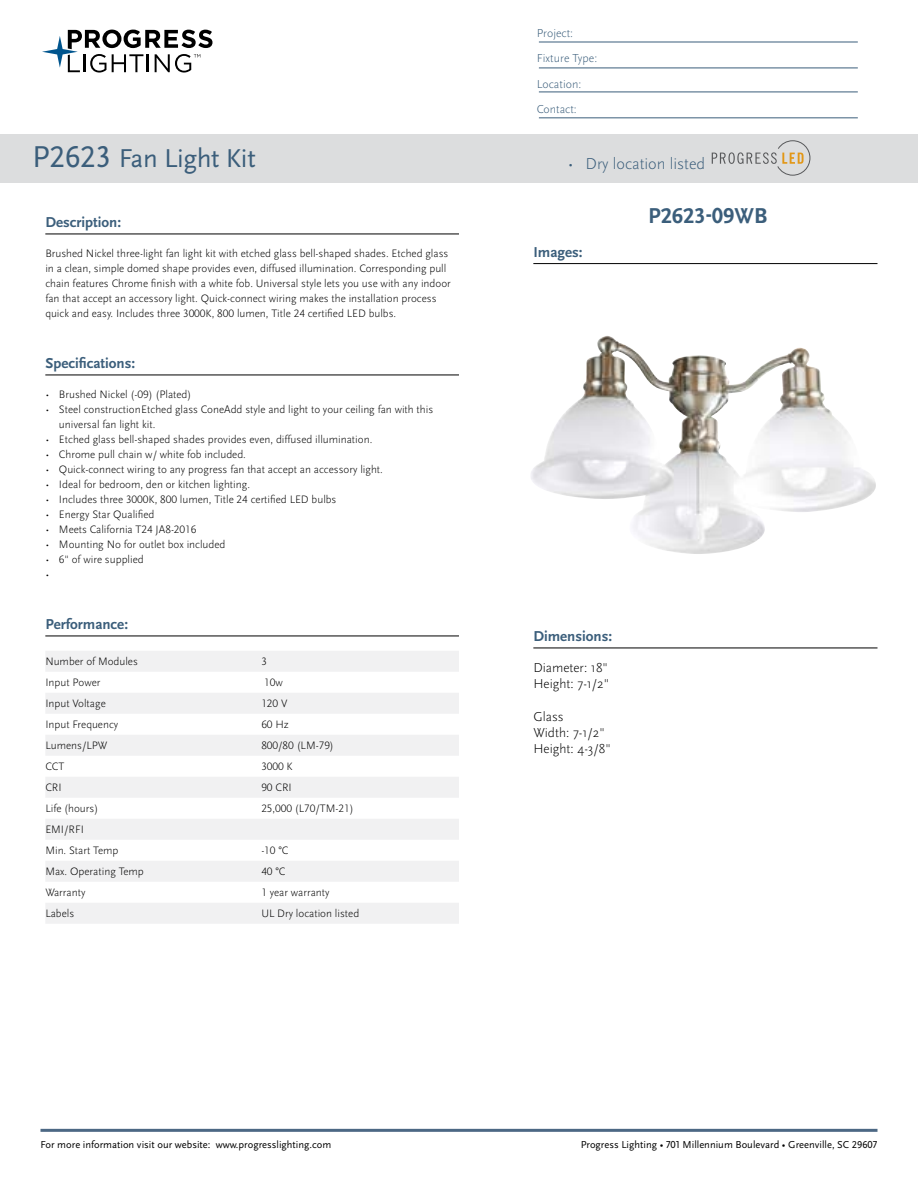
<style>
.page{position:relative;width:918px;height:1188px;background:#fff}
.page>*{position:absolute;margin:0;border:0;box-sizing:border-box;transform-origin:0 0}
.t1{font:27px "Scala Sans Pro";letter-spacing:-.01em;color:#3b5e7b}
.t2{font:700 22.5px "Scala Sans Pro";color:#3b5e7b}
.t3{font:300 16.5px "Scala Sans Pro";color:#3b5e7b}
.t4{font:700 15px "Scala Sans Pro";color:#3b5e7b}
.t5{font:300 13.5px/16.2px "Scala Sans Pro";color:#000}
.t6{font:300 12px/25.5px "Scala Sans Pro";color:#3b5e7b}
.t7{font:300 11.25px/15px "Scala Sans Pro";color:#000}
.t8{font:10.5px "Scala Sans Pro";color:#000}
.s1{font-size:31.5px}
</style>
<div class="page">
<svg style="left:42px;top:30px;width:170px;height:43px"></svg>
<hr style="left:40px;top:1129px;width:838px;height:3px;background:#4c6884">
<hr style="left:539px;top:42px;width:319px;height:1px;background:#3b5e7b">
<hr style="left:539px;top:68px;width:319px;height:1px;background:#3b5e7b">
<hr style="left:539px;top:92px;width:319px;height:1px;background:#3b5e7b">
<hr style="left:539px;top:118px;width:319px;height:1px;background:#3b5e7b">
<hr style="left:533px;top:263px;width:344px;height:1px;background:#000">
<hr style="left:45px;top:234px;width:414px;height:1px;background:#000">
<hr style="left:45px;top:375px;width:414px;height:1px;background:#000">
<hr style="left:45px;top:636px;width:414px;height:1px;background:#000">
<div style="left:45px;top:651px;width:414px;height:21px;background:#f1f1f2"></div>
<div style="left:45px;top:693px;width:414px;height:21px;background:#f1f1f2"></div>
<div style="left:45px;top:735px;width:414px;height:21px;background:#f1f1f2"></div>
<div style="left:45px;top:777px;width:414px;height:21px;background:#f1f1f2"></div>
<div style="left:45px;top:819px;width:414px;height:21px;background:#f1f1f2"></div>
<div style="left:45px;top:861px;width:414px;height:21px;background:#f1f1f2"></div>
<div style="left:45px;top:903px;width:414px;height:21px;background:#f1f1f2"></div>
<div style="left:0;top:134px;width:918px;height:49px;background:#dcddde"></div>
<img style="left:531px;top:336px;width:345px;height:218px">
<svg style="left:712px;top:141px;width:98px;height:34px"></svg>
<hr style="left:533px;top:648px;width:344px;height:1px;background:#000">
<p class="t6" style="left:537px;top:20px;width:62px">Project:<br>Fixture Type:<br>Location:<br>Contact:</p>
<h1 class="t1" style="left:32px;top:142px;width:225px"><span class="s1">P2623</span> Fan Light Kit</h1>
<h3 class="t3" style="left:568px;top:154px;width:139px">• Dry location listed</h3>
<h2 class="t2" style="left:648px;top:202px;width:121px">P2623-09WB</h2>
<h3 class="t4" style="left:45px;top:213px;width:77px">Description:</h3>
<p class="t7" style="left:45px;top:246px;width:407px">Brushed Nickel three-light fan light kit with etched glass bell-shaped shades. Etched glass in a clean, simple domed shape provides even, diffused illumination. Corresponding pull chain features Chrome finish with a white fob. Universal style lets you use with any indoor fan that accept an accessory light. Quick-connect wiring makes the installation process quick and easy. Includes three 3000K, 800 lumen, Title 24 certified LED bulbs.</p>
<h3 class="t4" style="left:45px;top:354px;width:91px">Specifications:</h3>
<p class="t7" style="left:45px;top:387px;width:148px">• Brushed Nickel (-09) (Plated)</p>
<p class="t7" style="left:59px;top:402px;width:376px;text-indent:-13px">• Steel constructionEtched glass ConeAdd style and light to your ceiling fan with this universal fan light kit.</p>
<p class="t7" style="left:45px;top:432px;width:329px">• Etched glass bell-shaped shades provides even, diffused illumination.</p>
<p class="t7" style="left:45px;top:447px;width:202px">• Chrome pull chain w/ white fob included.</p>
<p class="t7" style="left:45px;top:462px;width:339px">• Quick-connect wiring to any progress fan that accept an accessory light.</p>
<p class="t7" style="left:45px;top:477px;width:206px">• Ideal for bedroom, den or kitchen lighting.</p>
<p class="t7" style="left:45px;top:492px;width:293px">• Includes three 3000K, 800 lumen, Title 24 certified LED bulbs</p>
<p class="t7" style="left:45px;top:507px;width:111px">• Energy Star Qualified</p>
<p class="t7" style="left:45px;top:522px;width:153px">• Meets California T24 JA8-2016</p>
<p class="t7" style="left:45px;top:537px;width:182px">• Mounting No for outlet box included</p>
<p class="t7" style="left:45px;top:552px;width:100px">• 6" of wire supplied •</p>
<h3 class="t4" style="left:533px;top:243px;width:51px">Images:</h3>
<h3 class="t4" style="left:45px;top:615px;width:84px">Performance:</h3>
<p class="t7" style="left:45px;top:654px;width:94px">Number of Modules</p>
<p class="t7" style="left:261px;top:654px;width:7px">3</p>
<p class="t7" style="left:45px;top:675px;width:57px">Input Power</p>
<p class="t7" style="left:264px;top:675px;width:20px">10w</p>
<p class="t7" style="left:45px;top:696px;width:62px">Input Voltage</p>
<p class="t7" style="left:261px;top:696px;width:28px">120 V</p>
<p class="t7" style="left:45px;top:717px;width:74px">Input Frequency</p>
<p class="t7" style="left:261px;top:717px;width:29px">60 Hz</p>
<p class="t7" style="left:45px;top:738px;width:64px">Lumens/LPW</p>
<p class="t7" style="left:261px;top:738px;width:74px">800/80 (LM-79)</p>
<p class="t7" style="left:45px;top:759px;width:21px">CCT</p>
<p class="t7" style="left:261px;top:759px;width:33px">3000 K</p>
<p class="t7" style="left:45px;top:780px;width:18px">CRI</p>
<p class="t7" style="left:261px;top:780px;width:32px">90 CRI</p>
<p class="t7" style="left:45px;top:801px;width:54px">Life (hours)</p>
<p class="t7" style="left:261px;top:801px;width:94px">25,000 (L70/TM-21)</p>
<p class="t7" style="left:45px;top:819px;width:75px;line-height:21px">EMI/RFI<br>Min. Start Temp</p>
<p class="t7" style="left:261px;top:843px;width:29px">-10 °C</p>
<p class="t7" style="left:45px;top:864px;width:100px">Max. Operating Temp</p>
<p class="t7" style="left:261px;top:864px;width:26px">40 °C</p>
<p class="t7" style="left:45px;top:885px;width:42px">Warranty</p>
<p class="t7" style="left:261px;top:885px;width:70px">1 year warranty</p>
<p class="t7" style="left:45px;top:906px;width:30px">Labels</p>
<p class="t7" style="left:261px;top:906px;width:99px">UL Dry location listed</p>
<h3 class="t4" style="left:533px;top:627px;width:80px">Dimensions:</h3>
<p class="t5" style="left:533px;top:660px;width:77px">Diameter: 18"<br>Height: 7-1/2"</p>
<p class="t5" style="left:533px;top:708px;width:79px">Glass<br>Width: 7-1/2"<br>Height: 4-3/8"</p>
<p class="t8" style="left:40px;top:1139px;width:292px">For more information visit our website: www.progresslighting.com</p>
<p class="t8" style="left:581px;top:1138px;width:298px">Progress Lighting • 701 Millennium Boulevard • Greenville, SC 29607</p>
</div>
